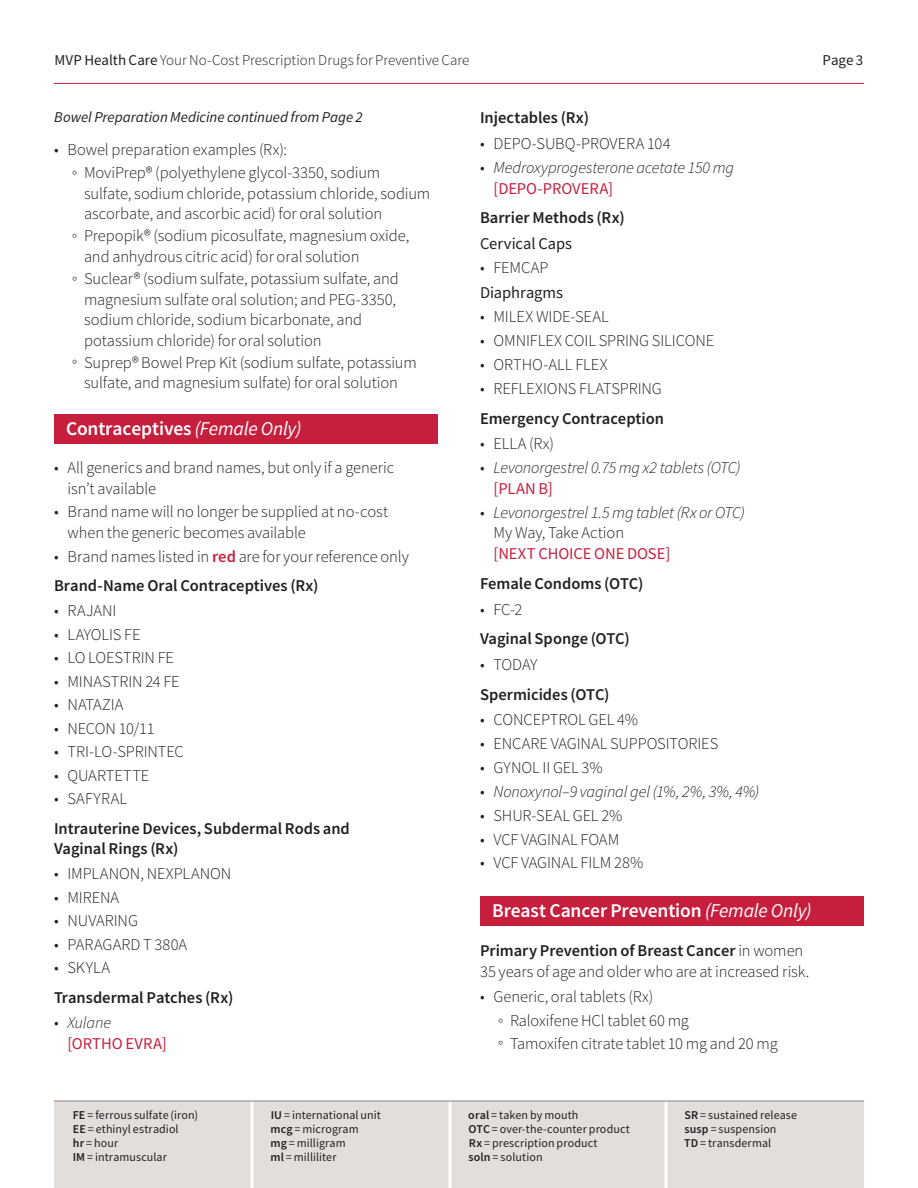
<style>
.page{position:relative;width:918px;height:1188px;background:#fff}
.page>*{position:absolute;margin:0;border:0;box-sizing:border-box;transform-origin:0 0}
.Header_Text{font:600 19.5px "Source Sans Pro";letter-spacing:-.005em;color:#fff}
.Paragraph_Style_2{font:300 16.5px/20.5px "Source Sans Pro";letter-spacing:-.005em;color:#231f20}
.Subbullet_Copy{font:300 16.5px/20.5px "Source Sans Pro";letter-spacing:-.005em;color:#231f20}
.Paragraph_Style_1{font:600 16.5px/20.5px "Source Sans Pro";color:#231f20}
.Paragraph_Style_2-2{font:italic 300 16.5px/20.9px "Source Sans Pro";letter-spacing:-.005em;color:#231f20}
.Paragraph_Style_1-2{font:300 16.5px/20.9px "Source Sans Pro";letter-spacing:-.005em;color:#231f20}
.Paragraph_Style_2-3{font:16.5px "Source Sans Pro";color:#231f20}
.Paragraph_Style_2-4{font:16.5px/20.5px "Source Sans Pro";letter-spacing:.005em;color:#c61f3e}
.t1{font:300 15px "Source Sans Pro";color:#231f20}
.t2{font:italic 15px "Source Sans Pro";color:#231f20}
.t3{font:15px "Source Sans Pro";color:#231f20}
.t4{font:12px "Source Sans Pro";letter-spacing:.01em;color:#231f20}
.s1{font-weight:400}
.s2{font-weight:400;font-style:italic}
.s3{font-weight:600;color:#c61f3e}
.s4{font-weight:300;color:#231f20}
.s5{font-weight:300;font-style:italic;color:#231f20}
.s6{font-weight:600}
.s7{font-style:normal}
.s8{font-weight:400;font-style:normal;color:#c61f3e}
</style>
<div class="page">
<div style="left:54px;top:1102px;width:810px;height:86px;background:#e2dedb"></div>
<hr style="left:250px;top:1101px;width:4px;height:87px;background:#f7f6f6">
<hr style="left:448px;top:1101px;width:4px;height:87px;background:#f7f6f6">
<hr style="left:664px;top:1101px;width:4px;height:87px;background:#f7f6f6">
<hr style="left:54px;top:1101px;width:198px;height:1px;background:#8e837a">
<hr style="left:252px;top:1101px;width:198px;height:1px;background:#8e837a">
<hr style="left:450px;top:1101px;width:216px;height:1px;background:#8e837a">
<hr style="left:666px;top:1101px;width:198px;height:1px;background:#8e837a">
<hr style="left:54px;top:83px;width:810px;height:1px;background:#c61f3e">
<div style="left:54px;top:414px;width:384px;height:30px;background:#c61f3e"></div>
<div style="left:480px;top:896px;width:384px;height:30px;background:#c61f3e"></div>
<p class="t1" style="left:54px;top:51px;width:417px"><span class="s1">MVP Health Care</span> Your No-Cost Prescription Drugs for Preventive Care</p>
<p class="t3" style="left:823px;top:51px;width:42px">Page 3</p>
<p class="t2" style="left:54px;top:108px;width:310px">Bowel Preparation Medicine continued from Page 2</p>
<p class="Paragraph_Style_2" style="left:54px;top:139px;width:235px">• Bowel preparation examples (Rx):</p>
<p class="Subbullet_Copy" style="left:84px;top:163px;width:348px;text-indent:-12px">° MoviPrep® (polyethylene glycol-3350, sodium sulfate, sodium chloride, potassium chloride, sodium ascorbate, and ascorbic acid) for oral solution</p>
<p class="Subbullet_Copy" style="left:84px;top:226px;width:327px;text-indent:-12px">° Prepopik® (sodium picosulfate, magnesium oxide, and anhydrous citric acid) for oral solution</p>
<p class="Subbullet_Copy" style="left:84px;top:268px;width:316px;text-indent:-12px">° Suclear® (sodium sulfate, potassium sulfate, and magnesium sulfate oral solution; and PEG-3350, sodium chloride, sodium bicarbonate, and potassium chloride) for oral solution</p>
<p class="Subbullet_Copy" style="left:72px;top:352px;width:346px;text-align:center">° Suprep® Bowel Prep Kit (sodium sulfate, potassium sulfate, and magnesium sulfate) for oral solution</p>
<p class="Header_Text" style="left:66px;top:416px;width:237px">Contraceptives <span class="s2">(Female Only)</span></p>
<p class="Paragraph_Style_2" style="left:68px;top:458px;width:328px;text-indent:-14px">• All generics and brand names, but only if a generic isn’t available</p>
<p class="Paragraph_Style_2" style="left:68px;top:502px;width:322px;text-indent:-14px">• Brand name will no longer be supplied at no-cost when the generic becomes available</p>
<p class="Paragraph_Style_2" style="left:54px;top:546px;width:356px">• Brand names listed in <span class="s3">red</span> are for your reference only</p>
<p class="Paragraph_Style_1" style="left:54px;top:575px;width:266px">Brand-Name Oral Contraceptives (Rx)</p>
<p class="Paragraph_Style_2" style="left:54px;top:600px;width:64px">• RAJANI</p>
<p class="Paragraph_Style_2" style="left:54px;top:624px;width:88px">• LAYOLIS FE</p>
<p class="Paragraph_Style_2" style="left:54px;top:647px;width:122px">• LO LOESTRIN FE</p>
<p class="Paragraph_Style_2" style="left:54px;top:671px;width:127px">• MINASTRIN 24 FE</p>
<p class="Paragraph_Style_2" style="left:54px;top:694px;width:71px">• NATAZIA</p>
<p class="Paragraph_Style_2" style="left:54px;top:718px;width:102px">• NECON 10/11</p>
<p class="Paragraph_Style_2" style="left:54px;top:741px;width:131px">• TRI-LO-SPRINTEC</p>
<p class="Paragraph_Style_2" style="left:54px;top:765px;width:97px">• QUARTETTE</p>
<p class="Paragraph_Style_2" style="left:54px;top:789px;width:75px">• SAFYRAL</p>
<p class="Paragraph_Style_1" style="left:54px;top:818px;width:297px">Intrauterine Devices, Subdermal Rods and<br>Vaginal Rings (Rx)</p>
<p class="Paragraph_Style_2" style="left:54px;top:864px;width:179px">• IMPLANON, NEXPLANON</p>
<p class="Paragraph_Style_2" style="left:54px;top:887px;width:67px">• MIRENA</p>
<p class="Paragraph_Style_2" style="left:54px;top:911px;width:85px">• NUVARING</p>
<p class="Paragraph_Style_2" style="left:54px;top:934px;width:135px">• PARAGARD T 380A</p>
<p class="Paragraph_Style_2" style="left:54px;top:958px;width:58px">• SKYLA</p>
<p class="Paragraph_Style_1" style="left:54px;top:987px;width:181px">Transdermal Patches (Rx)</p>
<p class="Paragraph_Style_2-4" style="left:68px;top:1012px;width:101px;text-indent:-14px"><span class="s4">•</span> <span class="s5">Xulane </span>[ORTHO EVRA]</p>
<p class="t4" style="left:73px;top:1107px;width:127px"><span class="s6">FE</span> = ferrous sulfate (iron)</p>
<p class="t4" style="left:73px;top:1122px;width:107px"><span class="s6">EE</span> = ethinyl estradiol</p>
<p class="t4" style="left:73px;top:1136px;width:47px"><span class="s6">hr</span> = hour</p>
<p class="t4" style="left:73px;top:1150px;width:96px"><span class="s6">IM</span> = intramuscular</p>
<p class="t4" style="left:271px;top:1107px;width:112px"><span class="s6">IU</span> = international unit</p>
<p class="t4" style="left:271px;top:1122px;width:90px"><span class="s6">mcg</span> = microgram</p>
<p class="t4" style="left:271px;top:1136px;width:77px"><span class="s6">mg</span> = milligram</p>
<p class="t4" style="left:271px;top:1150px;width:68px"><span class="s6">ml</span> = milliliter</p>
<p class="Paragraph_Style_1" style="left:480px;top:107px;width:111px">Injectables (Rx)</p>
<p class="Paragraph_Style_2" style="left:480px;top:133px;width:192px">• DEPO-SUBQ-PROVERA 104</p>
<p class="Paragraph_Style_2-2" style="left:494px;top:157px;width:242px;text-indent:-14px"><span class="s7">•</span> Medroxyprogesterone acetate 150 mg <span class="s8">[DEPO-PROVERA]</span></p>
<p class="Paragraph_Style_1" style="left:480px;top:208px;width:146px">Barrier Methods (Rx)</p>
<p class="Paragraph_Style_2-3" style="left:480px;top:233px;width:94px">Cervical Caps</p>
<p class="Paragraph_Style_2" style="left:480px;top:257px;width:70px">• FEMCAP</p>
<p class="Paragraph_Style_2-3" style="left:480px;top:282px;width:85px">Diaphragms</p>
<p class="Paragraph_Style_2" style="left:480px;top:306px;width:130px">• MILEX WIDE-SEAL</p>
<p class="Paragraph_Style_2" style="left:480px;top:330px;width:236px">• OMNIFLEX COIL SPRING SILICONE</p>
<p class="Paragraph_Style_2" style="left:480px;top:354px;width:129px">• ORTHO-ALL FLEX</p>
<p class="Paragraph_Style_2" style="left:480px;top:378px;width:183px">• REFLEXIONS FLATSPRING</p>
<p class="Paragraph_Style_1" style="left:480px;top:408px;width:186px">Emergency Contraception</p>
<p class="Paragraph_Style_2" style="left:480px;top:433px;width:76px">• ELLA (Rx)</p>
<p class="Paragraph_Style_2-2" style="left:494px;top:457px;width:249px;text-indent:-14px"><span class="s7">•</span> Levonorgestrel 0.75 mg x2 tablets (OTC) <span class="s8">[PLAN B]</span></p>
<p class="Paragraph_Style_2-2" style="left:494px;top:502px;width:253px;text-indent:-14px"><span class="s7">•</span> Levonorgestrel 1.5 mg tablet (Rx or OTC)<br><span class="s7">My Way, Take Action<br></span><span class="s8">[NEXT CHOICE ONE DOSE]</span></p>
<p class="Paragraph_Style_1" style="left:480px;top:573px;width:165px">Female Condoms (OTC)</p>
<p class="Paragraph_Style_2" style="left:480px;top:599px;width:44px">• FC-2</p>
<p class="Paragraph_Style_1" style="left:480px;top:629px;width:151px">Vaginal Sponge (OTC)</p>
<p class="Paragraph_Style_2" style="left:480px;top:654px;width:59px">• TODAY</p>
<p class="Paragraph_Style_1" style="left:480px;top:684px;width:131px">Spermicides (OTC)</p>
<p class="Paragraph_Style_2" style="left:480px;top:709px;width:160px">• CONCEPTROL GEL 4%</p>
<p class="Paragraph_Style_2" style="left:480px;top:733px;width:240px">• ENCARE VAGINAL SUPPOSITORIES</p>
<p class="Paragraph_Style_2" style="left:480px;top:757px;width:124px">• GYNOL II GEL 3%</p>
<p class="Paragraph_Style_2-2" style="left:480px;top:781px;width:281px"><span class="s7">•</span> Nonoxynol–9 vaginal gel (1%, 2%, 3%, 4%)</p>
<p class="Paragraph_Style_2" style="left:480px;top:805px;width:144px">• SHUR-SEAL GEL 2%</p>
<p class="Paragraph_Style_2" style="left:480px;top:829px;width:141px">• VCF VAGINAL FOAM</p>
<p class="Paragraph_Style_2" style="left:480px;top:853px;width:165px">• VCF VAGINAL FILM 28%</p>
<p class="Header_Text" style="left:492px;top:898px;width:321px">Breast Cancer Prevention <span class="s2">(Female Only)</span></p>
<p class="Paragraph_Style_1-2" style="left:480px;top:940px;width:331px"><span class="s6">Primary Prevention of Breast Cancer</span> in women<br>35 years of age and older who are at increased risk.</p>
<p class="Paragraph_Style_2" style="left:480px;top:986px;width:175px">• Generic, oral tablets (Rx)</p>
<p class="Subbullet_Copy" style="left:498px;top:1010px;width:192px">° Raloxifene HCl tablet 60 mg</p>
<p class="Subbullet_Copy" style="left:498px;top:1033px;width:281px">° Tamoxifen citrate tablet 10 mg and 20 mg</p>
<p class="t4" style="left:468px;top:1107px;width:112px"><span class="s6">oral</span> = taken by mouth</p>
<p class="t4" style="left:468px;top:1122px;width:163px"><span class="s6">OTC</span> = over-the-counter product</p>
<p class="t4" style="left:469px;top:1136px;width:130px"><span class="s6">Rx</span> = prescription product</p>
<p class="t4" style="left:468px;top:1150px;width:76px"><span class="s6">soln</span> = solution</p>
<p class="t4" style="left:685px;top:1107px;width:114px"><span class="s6">SR</span> = sustained release</p>
<p class="t4" style="left:684px;top:1122px;width:94px"><span class="s6">susp</span> = suspension</p>
<p class="t4" style="left:684px;top:1136px;width:89px"><span class="s6">TD</span> = transdermal</p>
</div>
